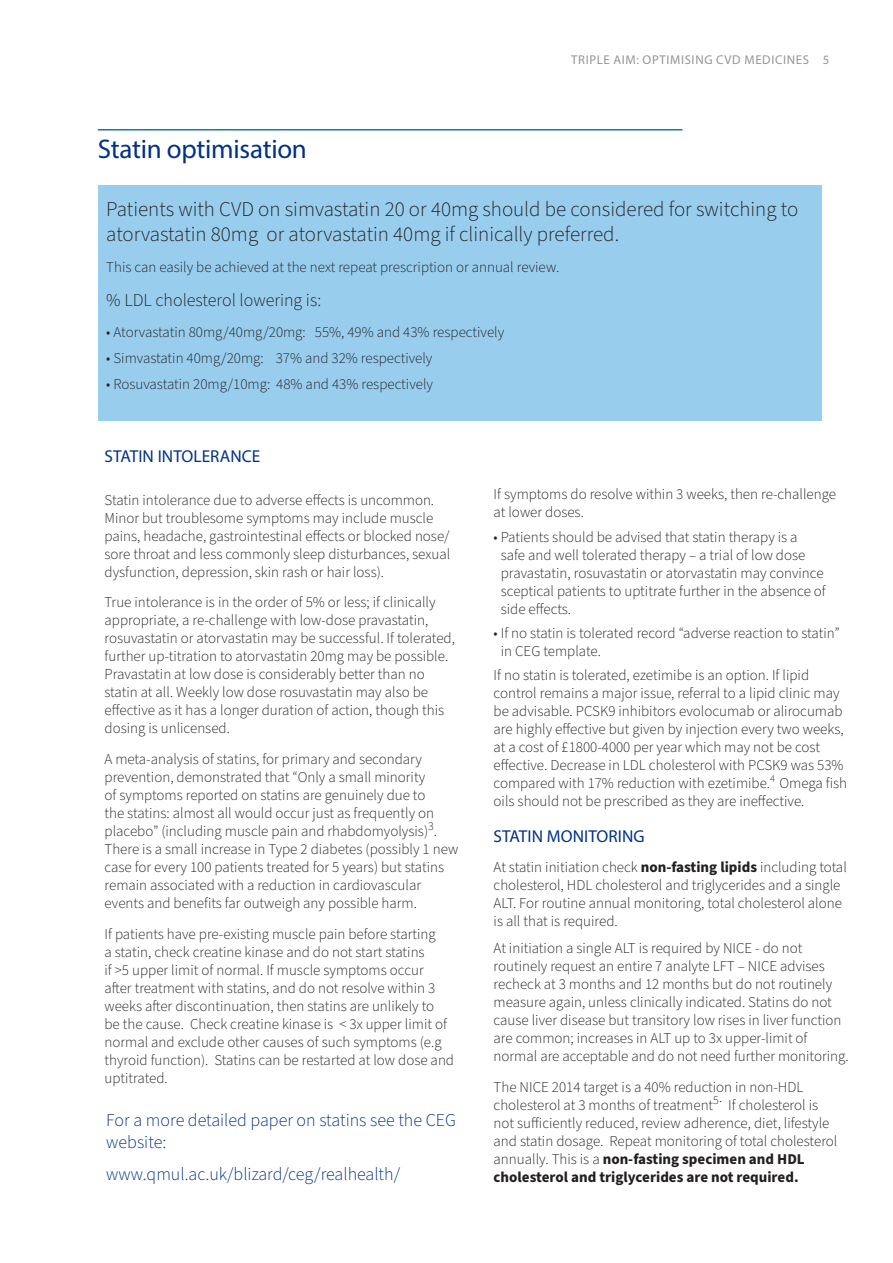
<style>
.page{position:relative;width:893px;height:1263px;background:#fff}
.page>*{position:absolute;margin:0;border:0;box-sizing:border-box;transform-origin:0 0}
.Heading_A{font:27px "Myriad Pro";letter-spacing:-.01em;color:#003186}
.Body_copy{font:300 21px/25.2px "Source Sans Pro";color:#231f20}
.Body_copy-2{font:300 18px/21.6px "Source Sans Pro";color:#003186}
.Body_copy-3{font:300 18px "Source Sans Pro";color:#231f20}
.Heading_B{font:17.25px "Myriad Pro";letter-spacing:.005em;color:#003186}
.Body_copy-4{font:300 15px/18px "Source Sans Pro";color:#231f20}
.t1{font:12.75px "Myriad Pro";letter-spacing:.05em;color:#939598}
.s1{font-weight:700}
</style>
<div class="page">
<div style="left:98px;top:186px;width:723px;height:235px;background:#98cdee"></div>
<hr style="left:98px;top:129px;width:584px;height:2px;background:#177c9b">
<p class="Heading_A" style="left:98px;top:132px;width:211px">Statin optimisation</p>
<p class="t1" style="left:571px;top:51px;width:259px">TRIPLE AIM: OPTIMISING CVD MEDICINES 5</p>
<p class="Body_copy" style="left:106px;top:197px;width:693px">Patients with CVD on simvastatin 20 or 40mg should be considered for switching to atorvastatin 80mg or atorvastatin 40mg if clinically preferred.</p>
<p class="Body_copy-4" style="left:106px;top:258px;width:455px">This can easily be achieved at the next repeat prescription or annual review.</p>
<p class="Body_copy-3" style="left:106px;top:288px;width:216px">% LDL cholesterol lowering is:</p>
<p class="Body_copy-4" style="left:106px;top:323px;width:399px">• Atorvastatin 80mg/40mg/20mg: 55%, 49% and 43% respectively</p>
<p class="Body_copy-4" style="left:106px;top:350px;width:328px">• Simvastatin 40mg/20mg: 37% and 32% respectively</p>
<p class="Body_copy-4" style="left:106px;top:376px;width:328px">• Rosuvastatin 20mg/10mg: 48% and 43% respectively</p>
<p class="Heading_B" style="left:105px;top:445px;width:157px">STATIN INTOLERANCE</p>
<p class="Body_copy-4" style="left:105px;top:492px;width:347px">Statin intolerance due to adverse effects is uncommon.<br>Minor but troublesome symptoms may include muscle pains, headache, gastrointestinal effects or blocked nose/ sore throat and less commonly sleep disturbances, sexual dysfunction, depression, skin rash or hair loss).</p>
<p class="Body_copy-4" style="left:105px;top:594px;width:352px">True intolerance is in the order of 5% or less; if clinically appropriate, a re-challenge with low-dose pravastatin, rosuvastatin or atorvastatin may be successful. If tolerated, further up-titration to atorvastatin 20mg may be possible.<br>Pravastatin at low dose is considerably better than no statin at all. Weekly low dose rosuvastatin may also be effective as it has a longer duration of action, though this dosing is unlicensed.</p>
<p class="Body_copy-4" style="left:105px;top:750px;width:355px">A meta-analysis of statins, for primary and secondary prevention, demonstrated that “Only a small minority<br>of symptoms reported on statins are genuinely due to<br>the statins: almost all would occur just as frequently on placebo” (including muscle pain and rhabdomyolysis)<sup>3</sup>.<br>There is a small increase in Type 2 diabetes (possibly 1 new case for every 100 patients treated for 5 years) but statins remain associated with a reduction in cardiovascular events and benefits far outweigh any possible harm.</p>
<p class="Body_copy-4" style="left:105px;top:925px;width:351px">If patients have pre-existing muscle pain before starting<br>a statin, check creatine kinase and do not start statins<br>if &gt;5 upper limit of normal. If muscle symptoms occur after treatment with statins, and do not resolve within 3 weeks after discontinuation, then statins are unlikely to<br>be the cause. Check creatine kinase is &lt; 3x upper limit of normal and exclude other causes of such symptoms (e.g thyroid function). Statins can be restarted at low dose and uptitrated.</p>
<p class="Body_copy-2" style="left:106px;top:1110px;width:351px">For a more detailed paper on statins see the CEG website:</p>
<p class="Body_copy-2" style="left:106px;top:1164px;width:295px">www.qmul.ac.uk/blizard/ceg/realhealth/</p>
<p class="Body_copy-4" style="left:494px;top:485px;width:344px">If symptoms do resolve within 3 weeks, then re-challenge at lower doses.</p>
<p class="Body_copy-4" style="left:501px;top:528px;width:327px;text-indent:-7px">• Patients should be advised that statin therapy is a<br>safe and well tolerated therapy – a trial of low dose pravastatin, rosuvastatin or atorvastatin may convince sceptical patients to uptitrate further in the absence of side effects.</p>
<p class="Body_copy-4" style="left:501px;top:624px;width:340px;text-indent:-7px">• If no statin is tolerated record “adverse reaction to statin” in CEG template.</p>
<p class="Body_copy-4" style="left:494px;top:666px;width:355px">If no statin is tolerated, ezetimibe is an option. If lipid control remains a major issue, referral to a lipid clinic may be advisable. PCSK9 inhibitors evolocumab or alirocumab are highly effective but given by injection every two weeks, at a cost of £1800-4000 per year which may not be cost effective. Decrease in LDL cholesterol with PCSK9 was 53% compared with 17% reduction with ezetimibe.<sup>4</sup> Omega fish oils should not be prescribed as they are ineffective.</p>
<p class="Heading_B" style="left:494px;top:826px;width:152px">STATIN MONITORING</p>
<p class="Body_copy-4" style="left:494px;top:858px;width:355px">At statin initiation check <span class="s1">non-fasting lipids</span> including total cholesterol, HDL cholesterol and triglycerides and a single ALT. For routine annual monitoring, total cholesterol alone is all that is required.</p>
<p class="Body_copy-4" style="left:494px;top:939px;width:357px">At initiation a single ALT is required by NICE - do not routinely request an entire 7 analyte LFT – NICE advises recheck at 3 months and 12 months but do not routinely measure again, unless clinically indicated. Statins do not cause liver disease but transitory low rises in liver function are common; increases in ALT up to 3x upper-limit of normal are acceptable and do not need further monitoring.</p>
<p class="Body_copy-4" style="left:494px;top:1078px;width:345px">The NICE 2014 target is a 40% reduction in non-HDL cholesterol at 3 months of treatment<sup>5</sup>. If cholesterol is not sufficiently reduced, review adherence, diet, lifestyle and statin dosage. Repeat monitoring of total cholesterol annually. This is a <span class="s1">non-fasting specimen and HDL cholesterol and triglycerides are not required.</span></p>
</div>
